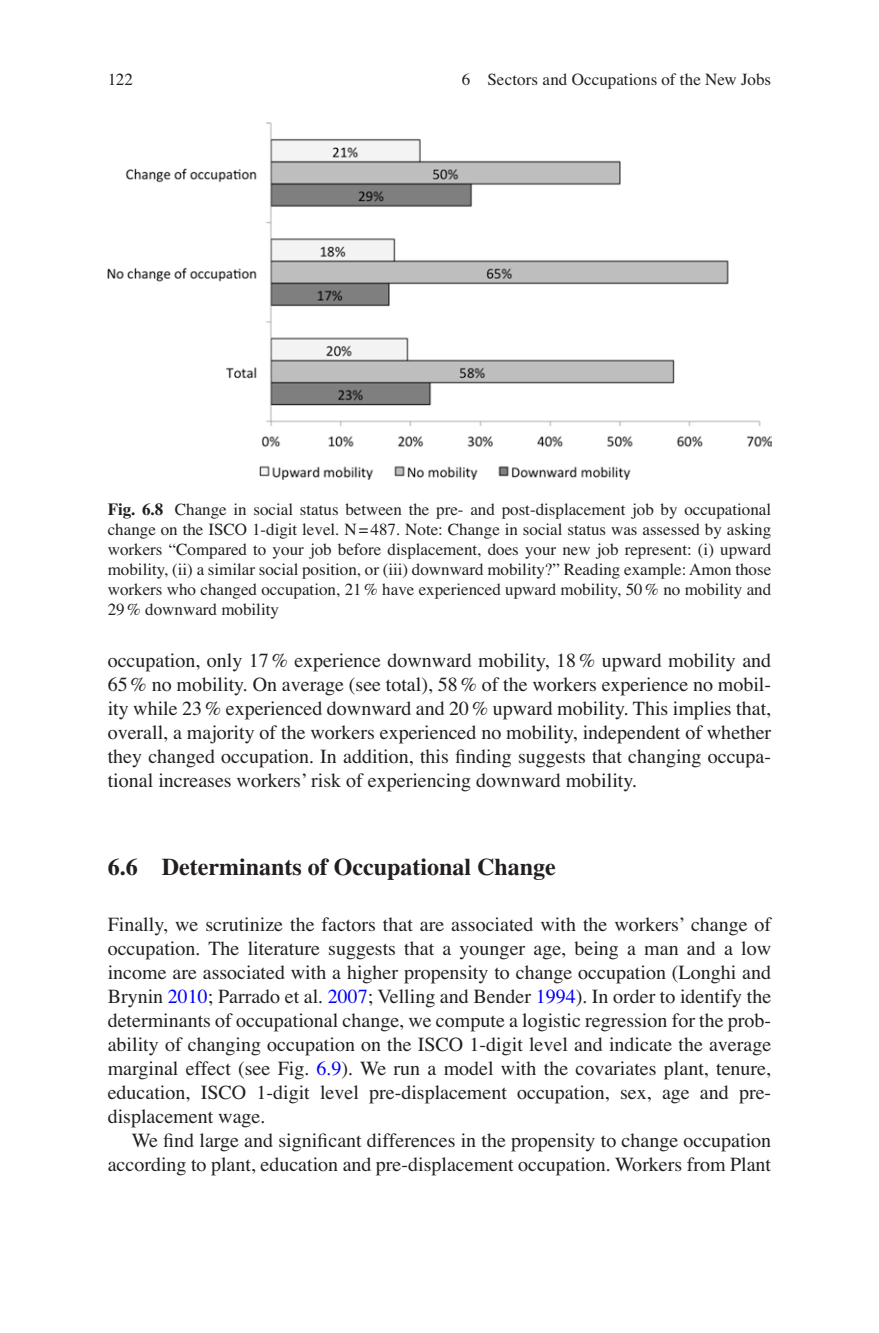
<style>
.page{position:relative;width:879px;height:1333px;background:#fff}
.page>*{position:absolute;margin:0;border:0;box-sizing:border-box;transform-origin:0 0}
.t1{font:700 24px "Wmjwpt Bbldkf Times";color:#231f20}
.t2{font:20px/24px "Qwgtjk Vggklw Times";color:#231f20;text-align:justify}
.t3{font:17px/20px "Qwgtjk Vggklw Times";color:#231f20;text-align:justify}
.t4{font:17px "Brhvlk Ylqwvw Times";letter-spacing:.005em;color:#231f20}
.s1{font-family:"Wmjwpt Bbldkf Times";font-weight:700}
.s2{color:#0000fa}
</style>
<div class="page">
<img style="left:108px;top:122px;width:663px;height:357px">
<p class="t3" style="left:108px;top:71px;width:27px">122</p>
<p class="t4" style="left:462px;top:72px;width:311px">6 Sectors and Occupations of the New Jobs</p>
<p class="t3" style="left:108px;top:500px;width:665px"><span class="s1">Fig. 6.8</span> Change in social status between the pre- and post-displacement job by occupational change on the ISCO 1-digit level. N=487. Note: Change in social status was assessed by asking workers “Compared to your job before displacement, does your new job represent: (i) upward mobility, (ii) a similar social position, or (iii) downward mobility?” Reading example: Amon those workers who changed occupation, 21% have experienced upward mobility, 50% no mobility and 29% downward mobility</p>
<p class="t2" style="left:108px;top:649px;width:665px">occupation, only 17% experience downward mobility, 18% upward mobility and 65% no mobility. On average (see total), 58% of the workers experience no mobil&shy;ity while 23% experienced downward and 20% upward mobility. This implies that, overall, a majority of the workers experienced no mobility, independent of whether they changed occupation. In addition, this finding suggests that changing occupa&shy;tional increases workers’ risk of experiencing downward mobility.</p>
<p class="t1" style="left:108px;top:852px;width:449px">6.6 Determinants of Occupational Change</p>
<p class="t2" style="left:108px;top:913px;width:665px">Finally, we scrutinize the factors that are associated with the workers’ change of occupation. The literature suggests that a younger age, being a man and a low income are associated with a higher propensity to change occupation (Longhi and Brynin <span class="s2">2010</span>; Parrado et al. <span class="s2">2007</span>; Velling and Bender <span class="s2">1994</span>). In order to identify the determinants of occupational change, we compute a logistic regression for the prob&shy;ability of changing occupation on the ISCO 1-digit level and indicate the average marginal effect (see Fig. <span class="s2">6.9</span>). We run a model with the covariates plant, tenure, education, ISCO 1-digit level pre-displacement occupation, sex, age and pre&shy;displacement wage.</p>
<p class="t2" style="left:108px;top:1129px;width:665px;text-align:right">We find large and significant differences in the propensity to change occupation according to plant, education and pre-displacement occupation. Workers from Plant</p>
</div>
